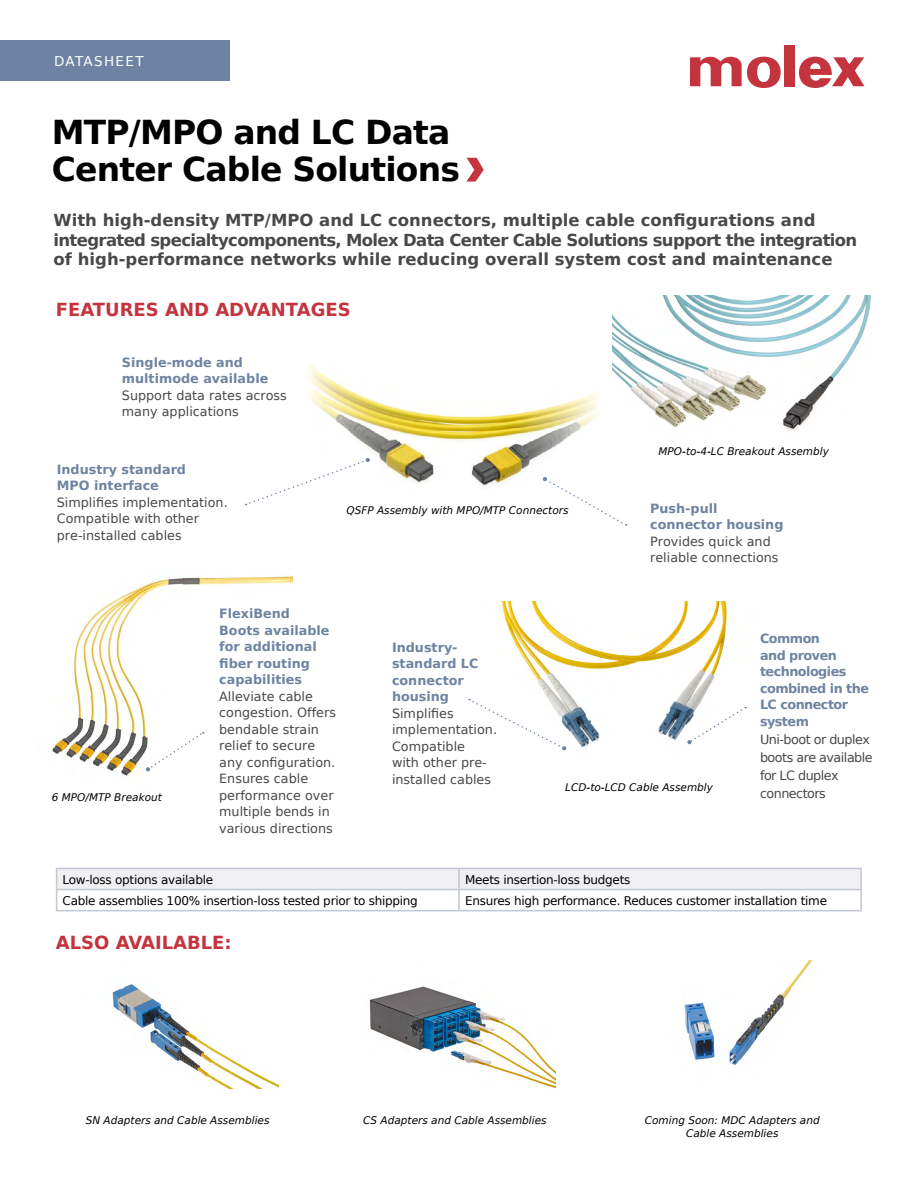
<style>
.page{position:relative;width:918px;height:1188px;background:#fff}
.page>*{position:absolute;margin:0;border:0;box-sizing:border-box;transform-origin:0 0}
.t1{font:700 33px/37.5px "Bitstream Vera Sans";letter-spacing:-.025em;color:#000}
.t2{font:700 18px "Bitstream Vera Sans";color:#c3343e}
.t3{font:700 16.5px/19.5px "Bitstream Vera Sans";color:#484848}
.t4{font:13.5px "Bitstream Vera Sans";letter-spacing:.1em;color:#fff}
.t5{font:12.75px/16.5px "Bitstream Vera Sans";color:#484848}
.t6{font:700 12.75px/16.5px "Bitstream Vera Sans";color:#6e83a2}
.t7{font:700 12.75px/16.5px "Bitstream Vera Sans";letter-spacing:-.04em;color:#6e83a2}
.t8{font:12.75px/18px "Bitstream Vera Sans";letter-spacing:-.04em;color:#484848}
.t9{font:12px "Bitstream Vera Sans";letter-spacing:-.02em;color:#000}
.t10{font:italic 10.5px/13.5px "Bitstream Vera Sans";color:#000;text-align:center}
</style>
<div class="page">
<div style="left:0;top:40px;width:230px;height:41px;background:#6e83a2"></div>
<div style="left:784px;top:45px;width:11px;height:41px;background:#c3343e"></div>
<svg style="left:690px;top:56px;width:91px;height:32px"></svg>
<svg style="left:799px;top:57px;width:65px;height:31px"></svg>
<img style="left:308px;top:365px;width:290px;height:121px">
<img style="left:502px;top:602px;width:245px;height:149px">
<img style="left:52px;top:576px;width:240px;height:200px">
<img style="left:112px;top:984px;width:166px;height:105px">
<img style="left:684px;top:961px;width:128px;height:104px">
<img style="left:369px;top:986px;width:186px;height:102px">
<svg style="left:246px;top:458px;width:124px;height:47px"></svg>
<svg style="left:543px;top:477px;width:84px;height:49px"></svg>
<svg style="left:146px;top:732px;width:58px;height:40px"></svg>
<svg style="left:469px;top:699px;width:97px;height:51px"></svg>
<svg style="left:687px;top:707px;width:59px;height:37px"></svg>
<svg style="left:56px;top:869px;width:804px;height:41px"></svg>
<hr style="left:56px;top:868px;width:403px;height:1px;background:#c2c7d5">
<hr style="left:459px;top:868px;width:403px;height:1px;background:#c2c7d5">
<hr style="left:458px;top:869px;width:2px;height:20px;background:#c2c7d5">
<hr style="left:860px;top:869px;width:2px;height:20px;background:#c2c7d5">
<hr style="left:458px;top:890px;width:2px;height:20px;background:#c2c7d5">
<hr style="left:860px;top:890px;width:2px;height:20px;background:#c2c7d5">
<hr style="left:56px;top:889px;width:403px;height:1px;background:#c2c7d5">
<hr style="left:459px;top:889px;width:403px;height:1px;background:#c2c7d5">
<hr style="left:56px;top:910px;width:403px;height:1px;background:#c2c7d5">
<hr style="left:459px;top:910px;width:403px;height:1px;background:#c2c7d5">
<svg style="left:466px;top:158px;width:18px;height:24px"></svg>
<img style="left:612px;top:295px;width:259px;height:136px">
<p class="t4" style="left:54px;top:53px;width:91px">DATASHEET</p>
<h1 class="t1" style="left:52px;top:114px;width:410px">MTP/MPO and LC Data<br>Center Cable Solutions</h1>
<p class="t3" style="left:54px;top:211px;width:805px">With high-density MTP/MPO and LC connectors, multiple cable configurations and integrated specialtycomponents, Molex Data Center Cable Solutions support the integration of high-performance networks while reducing overall system cost and maintenance</p>
<h2 class="t2" style="left:56px;top:299px;width:297px">FEATURES AND ADVANTAGES</h2>
<p class="t6" style="left:122px;top:354px;width:148px">Single-mode and multimode available</p>
<p class="t5" style="left:122px;top:387px;width:166px">Support data rates across many applications</p>
<p class="t10" style="left:659px;top:445px;width:172px">MPO-to-4-LC Breakout Assembly</p>
<p class="t6" style="left:57px;top:461px;width:131px">Industry standard<br>MPO interface</p>
<p class="t5" style="left:57px;top:494px;width:172px">Simplifies implementation.<br>Compatible with other pre-installed cables</p>
<p class="t6" style="left:650px;top:500px;width:135px">Push-pull connector housing</p>
<p class="t10" style="left:346px;top:504px;width:224px">QSFP Assembly with MPO/MTP Connectors</p>
<p class="t5" style="left:650px;top:533px;width:130px">Provides quick and reliable connections</p>
<p class="t10" style="left:52px;top:791px;width:112px">6 MPO/MTP Breakout</p>
<p class="t6" style="left:219px;top:606px;width:112px">FlexiBend<br>Boots available for additional fiber routing capabilities</p>
<p class="t5" style="left:219px;top:688px;width:118px">Alleviate cable congestion. Offers bendable strain relief to secure any configuration.<br>Ensures cable performance over multiple bends in various directions</p>
<p class="t6" style="left:392px;top:639px;width:88px">Industry&shy;standard LC connector housing</p>
<p class="t5" style="left:392px;top:705px;width:107px">Simplifies implementation.<br>Compatible<br>with other pre&shy;installed cables</p>
<p class="t10" style="left:565px;top:780px;width:149px">LCD-to-LCD Cable Assembly</p>
<p class="t7" style="left:760px;top:631px;width:110px">Common<br>and proven technologies combined in the<br>LC connector system</p>
<p class="t8" style="left:760px;top:731px;width:114px">Uni-boot or duplex boots are available for LC duplex connectors</p>
<p class="t9" style="left:63px;top:872px;width:152px">Low-loss options available</p>
<p class="t9" style="left:465px;top:872px;width:167px">Meets insertion-loss budgets</p>
<p class="t9" style="left:63px;top:894px;width:357px">Cable assemblies 100% insertion-loss tested prior to shipping</p>
<p class="t9" style="left:465px;top:894px;width:364px">Ensures high performance. Reduces customer installation time</p>
<h2 class="t2" style="left:56px;top:932px;width:178px">ALSO AVAILABLE:</h2>
<p class="t10" style="left:86px;top:1114px;width:185px">SN Adapters and Cable Assemblies</p>
<p class="t10" style="left:363px;top:1114px;width:185px">CS Adapters and Cable Assemblies</p>
<p class="t10" style="left:645px;top:1114px;width:176px">Coming Soon: MDC Adapters and<br>Cable Assemblies</p>
</div>
